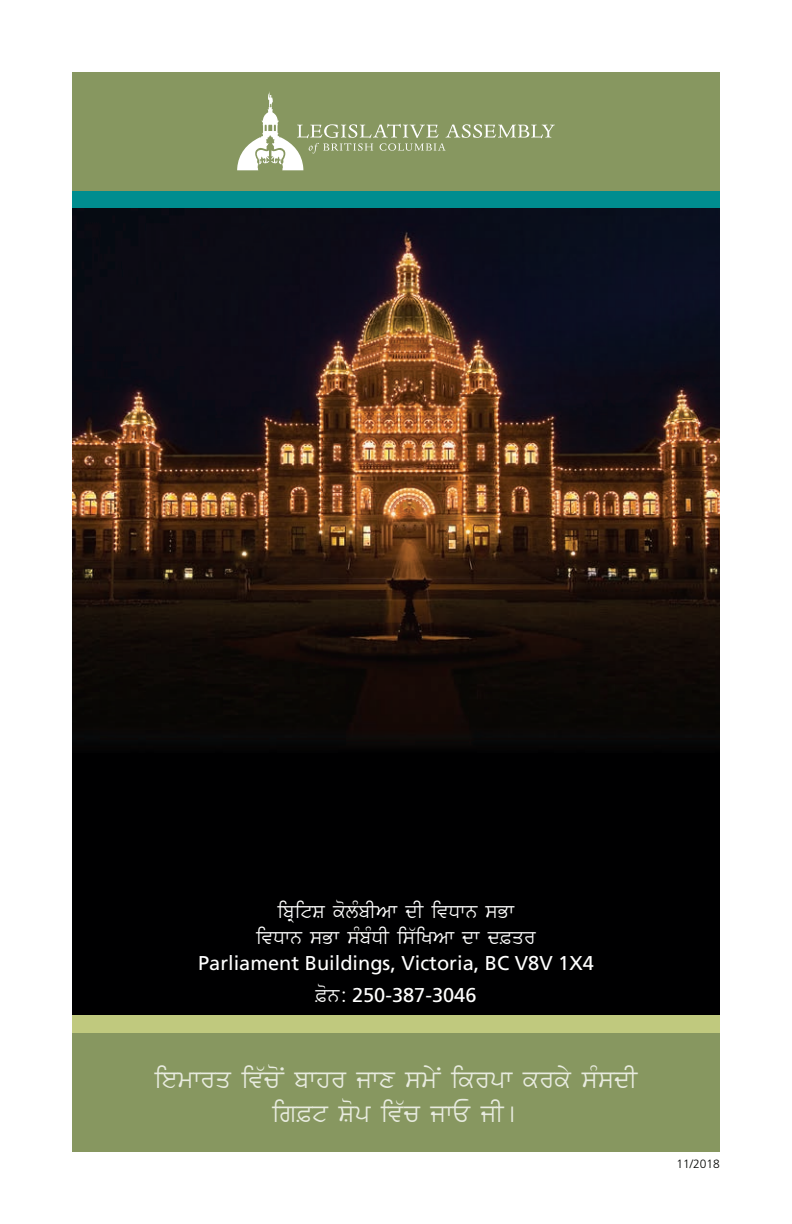
<style>
.page{position:relative;width:792px;height:1224px;background:#fff}
.page>*{position:absolute;margin:0;border:0;box-sizing:border-box;transform-origin:0 0}
.t1{font:26px/34px "Anmol Lipi";color:#e8ebdf;text-align:center}
.t2{font:20px/32px "Frutiger LT Std";color:#fff;text-align:center}
.t3{font:20px/26px "Anmol Lipi";color:#fff;text-align:center}
.t4{font:300 12px "Frutiger LT Std";color:#040503}
.s1{font-family:"Anmol Lipi"}
</style>
<div class="page">
<img style="left:72px;top:208px;width:648px;height:808px">
<div style="left:72px;top:190px;width:648px;height:18px;background:#008d8f"></div>
<div style="left:72px;top:1016px;width:648px;height:18px;background:#c0c97e"></div>
<div style="left:72px;top:1034px;width:648px;height:118px;background:#879760"></div>
<div style="left:72px;top:72px;width:648px;height:118px;background:#879760"></div>
<svg style="left:237px;top:92px;width:318px;height:78px"></svg>
<p class="t3" style="left:256px;top:899px;width:281px">IBRITS KOLMBIAW DI IVDWN SBW<br>IVDWN SBW SMBMDI IS`IKAW DW D&amp;QR</p>
<p class="t2" style="left:198px;top:947px;width:397px">Parliament Buildings, Victoria, BC V8V 1X4 <span class="s1">&amp;ON:</span> 250-387-3046</p>
<p class="t1" style="left:154px;top:1064px;width:485px">IEMWRQ IV`CON BWHR JWX SMYN IKRPW KRKYSMSDI<br>IG&amp;T SOP IV`C JWE JI[</p>
<p class="t4" style="left:677px;top:1157px;width:45px">11/2018</p>
</div>
